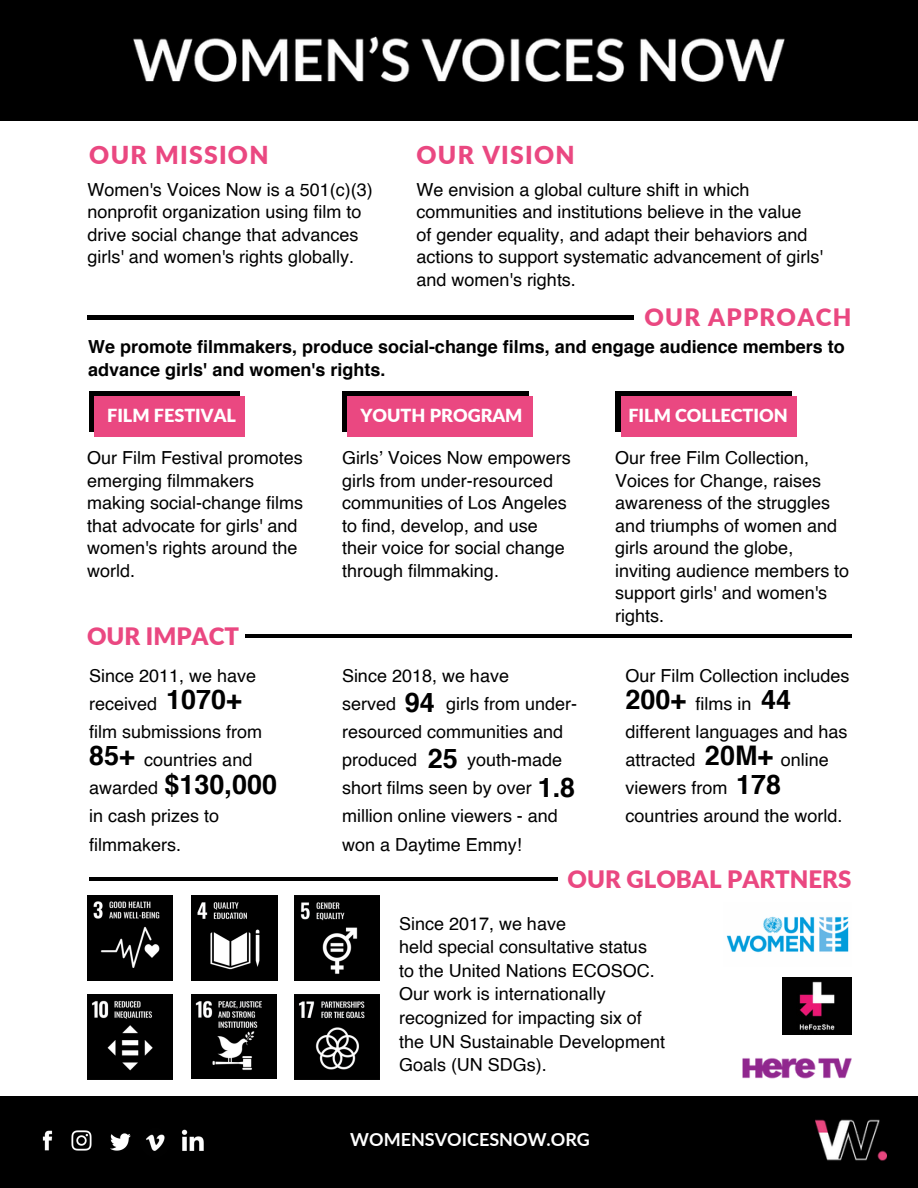
<style>
.page{position:relative;width:918px;height:1188px;background:#fff}
.page>*{position:absolute;margin:0;border:0;box-sizing:border-box;transform-origin:0 0}
.t1{font:700 27px "Helvetica";color:#000}
.t2{font:900 24.75px "Lato";letter-spacing:.05em;color:#ea4881}
.t3{font:900 24px "Lato";color:#ea4881}
.t4{font:900 24px "Lato";letter-spacing:.05em;color:#ea4881}
.t5{font:18px/22.5px "Helvetica";color:#000}
.t6{font:700 18px/22.5px "Helvetica";color:#000}
.t7{font:900 18px "Lato";color:#fff}
.t8{font:700 18px "Lato";color:#fff}
</style>
<div class="page">
<div style="left:0;top:0;width:918px;height:121px;background:#000"></div>
<img style="left:134px;top:37px;width:650px;height:45px">
<div style="left:0;top:1096px;width:918px;height:92px;background:#000"></div>
<img style="left:146px;top:1134px;width:19px;height:17px">
<img style="left:110px;top:1133px;width:21px;height:18px">
<img style="left:42px;top:1130px;width:11px;height:21px">
<img style="left:71px;top:1130px;width:21px;height:21px">
<img style="left:181px;top:1129px;width:23px;height:22px">
<hr style="left:87px;top:316px;width:547px;height:3px;background:#000">
<hr style="left:245px;top:635px;width:606px;height:3px;background:#000">
<img style="left:815px;top:1119px;width:71px;height:42px">
<div style="left:89px;top:392px;width:151px;height:40px;background:#000"></div>
<div style="left:95px;top:396px;width:150px;height:40px;background:#ea4881"></div>
<div style="left:342px;top:392px;width:186px;height:40px;background:#000"></div>
<div style="left:347px;top:396px;width:186px;height:40px;background:#ea4881"></div>
<div style="left:615px;top:392px;width:177px;height:40px;background:#000"></div>
<div style="left:621px;top:396px;width:176px;height:40px;background:#ea4881"></div>
<img style="left:191px;top:895px;width:86px;height:86px">
<img style="left:294px;top:895px;width:86px;height:86px">
<img style="left:294px;top:994px;width:86px;height:86px">
<img style="left:87px;top:994px;width:86px;height:86px">
<img style="left:191px;top:994px;width:85px;height:85px">
<img style="left:87px;top:895px;width:86px;height:86px">
<hr style="left:89px;top:878px;width:469px;height:3px;background:#000">
<img style="left:783px;top:977px;width:68px;height:58px">
<img style="left:742px;top:1058px;width:109px;height:21px">
<img style="left:726px;top:916px;width:123px;height:37px">
<p class="t2" style="left:89px;top:140px;width:181px">OUR MISSION</p>
<p class="t5" style="left:87px;top:180px;width:287px">Women's Voices Now is a 501(c)(3) nonprofit organization using film to drive social change that advances girls' and women's rights globally.</p>
<p class="t2" style="left:417px;top:140px;width:160px">OUR VISION</p>
<p class="t5" style="left:417px;top:180px;width:386px">We envision a global culture shift in which communities and institutions believe in the value</p>
<p class="t5" style="left:417px;top:225px;width:408px">of gender equality, and adapt their behaviors and actions to support systematic advancement of girls' and women's rights.</p>
<p class="t4" style="left:644px;top:303px;width:208px">OUR APPROACH</p>
<p class="t6" style="left:88px;top:337px;width:758px">We promote filmmakers, produce social-change films, and engage audience members to advance girls' and women's rights.</p>
<p class="t7" style="left:107px;top:404px;width:130px">FILM FESTIVAL</p>
<p class="t7" style="left:360px;top:404px;width:164px">YOUTH PROGRAM</p>
<p class="t7" style="left:628px;top:404px;width:161px">FILM COLLECTION</p>
<p class="t5" style="left:87px;top:448px;width:217px">Our Film Festival promotes emerging filmmakers making social-change films that advocate for girls' and women's rights around the world.</p>
<p class="t5" style="left:342px;top:448px;width:230px">Girls’ Voices Now empowers girls from under-resourced communities of Los Angeles to find, develop, and use their voice for social change through filmmaking.</p>
<p class="t5" style="left:615px;top:448px;width:235px">Our free Film Collection,<br>Voices for Change, raises awareness of the struggles and triumphs of women and girls around the globe, inviting audience members to support girls' and women's rights.</p>
<p class="t3" style="left:87px;top:621px;width:153px">OUR IMPACT</p>
<p class="t5" style="left:89px;top:663px;width:169px;line-height:28.2px">Since 2011, we have received</p>
<p class="t5" style="left:89px;top:722px;width:174px">film submissions from</p>
<p class="t5" style="left:89px;top:747px;width:165px;line-height:28.2px;text-indent:55px">countries and awarded</p>
<p class="t5" style="left:89px;top:803px;width:131px;line-height:28.2px">in cash prizes to filmmakers.</p>
<p class="t1" style="left:166px;top:689px;width:77px">1070+</p>
<p class="t1" style="left:89px;top:744px;width:47px">85+</p>
<p class="t1" style="left:165px;top:773px;width:114px">$130,000</p>
<p class="t5" style="left:342px;top:666px;width:169px">Since 2018, we have</p>
<p class="t5" style="left:342px;top:694px;width:56px">served</p>
<p class="t1" style="left:405px;top:691px;width:32px">94</p>
<p class="t1" style="left:428px;top:748px;width:32px">25</p>
<p class="t5" style="left:342px;top:691px;width:237px;line-height:28.2px;text-indent:104px">girls from under&shy;resourced communities and</p>
<p class="t5" style="left:342px;top:750px;width:77px">produced</p>
<p class="t5" style="left:342px;top:747px;width:222px;line-height:28.2px;text-indent:125px">youth-made short films seen by over million online viewers - and won a Daytime Emmy!</p>
<p class="t1" style="left:538px;top:776px;width:39px">1.8</p>
<p class="t5" style="left:626px;top:666px;width:225px">Our Film Collection includes</p>
<p class="t5" style="left:696px;top:694px;width:57px">films in</p>
<p class="t5" style="left:626px;top:722px;width:224px">different languages and has</p>
<p class="t5" style="left:626px;top:750px;width:71px">attracted</p>
<p class="t5" style="left:781px;top:750px;width:50px">online</p>
<p class="t5" style="left:626px;top:778px;width:103px">viewers from</p>
<p class="t5" style="left:626px;top:806px;width:218px">countries around the world.</p>
<p class="t1" style="left:626px;top:689px;width:62px">200+</p>
<p class="t1" style="left:761px;top:689px;width:32px">44</p>
<p class="t1" style="left:705px;top:744px;width:70px">20M+</p>
<p class="t1" style="left:736px;top:773px;width:47px">178</p>
<p class="t3" style="left:568px;top:864px;width:285px">OUR GLOBAL PARTNERS</p>
<p class="t5" style="left:399px;top:913px;width:169px">Since 2017, we have</p>
<p class="t5" style="left:399px;top:936px;width:267px;line-height:23.7px">held special consultative status to the United Nations ECOSOC.<br>Our work is internationally recognized for impacting six of the UN Sustainable Development<br>Goals (UN SDGs).</p>
<p class="t8" style="left:350px;top:1129px;width:241px">WOMENSVOICESNOW.ORG</p>
</div>
